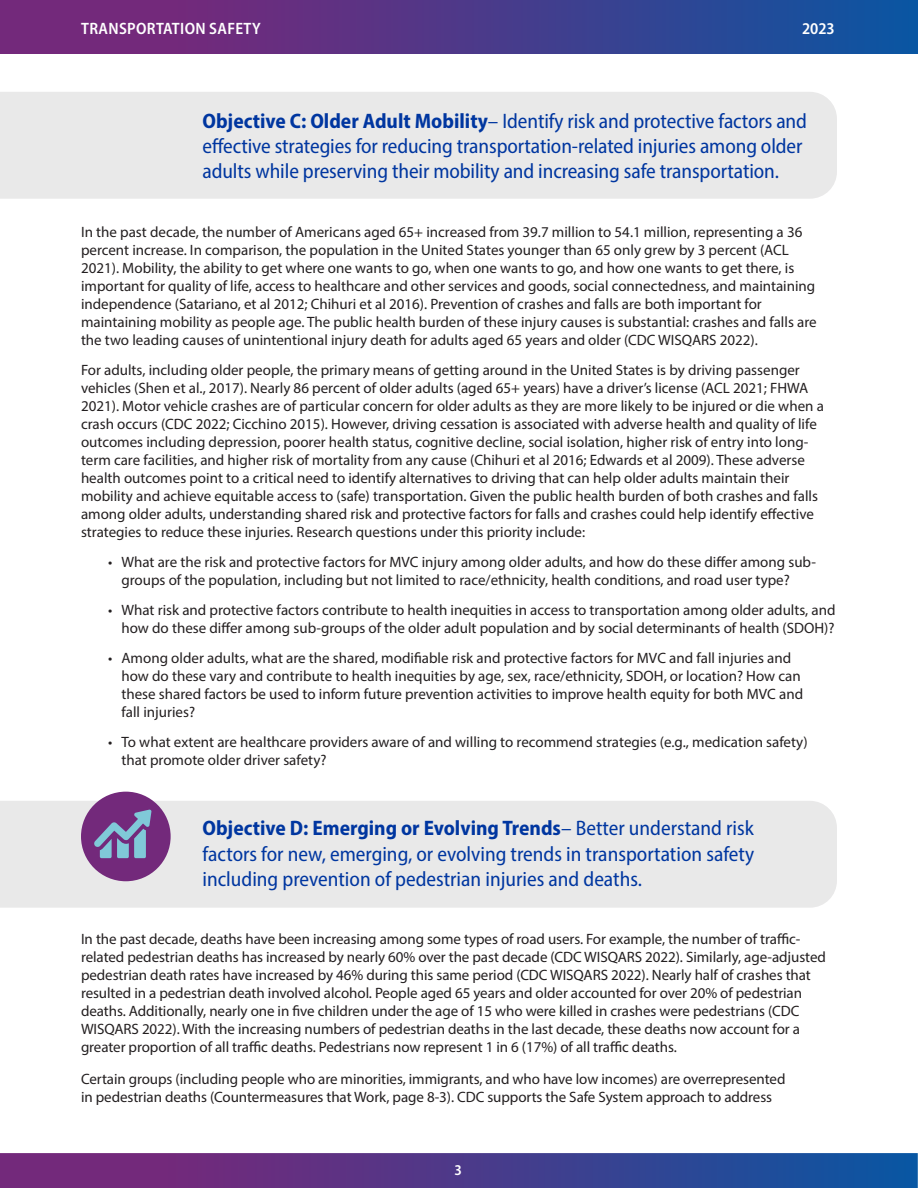
<style>
.page{position:relative;width:918px;height:1188px;background:#fff}
.page>*{position:absolute;margin:0;border:0;box-sizing:border-box;transform-origin:0 0}
.t1{font:semi-condensed 21px/25.2px "Myriad Pro";letter-spacing:-.005em;color:#0036a0}
.t2{font:600 semi-condensed 16.5px "Myriad Pro";letter-spacing:.02em;color:#fff}
.t3{font:15px/18px "Myriad Pro";color:#231f20}
.t4{font:600 semi-condensed 15px "Myriad Pro";color:#fff}
.s1{font-weight:700}
</style>
<div class="page">
<img style="left:0;top:1153px;width:918px;height:35px">
<img style="left:0;top:0;width:918px;height:54px">
<div style="left:0;top:92px;width:837px;height:107px;background:#e9e9e9"></div>
<div style="left:0;top:801px;width:837px;height:107px;background:#e9e9e9"></div>
<div style="left:81px;top:792px;width:90px;height:89px;background:#73297b;border-radius:50%"></div>
<svg style="left:94px;top:809px;width:58px;height:49px"></svg>
<p class="t2" style="left:81px;top:18px;width:181px">TRANSPORTATION SAFETY</p>
<p class="t2" style="left:802px;top:18px;width:34px">2023</p>
<h3 class="t1" style="left:202px;top:108px;width:606px"><span class="s1">Objective C: Older Adult Mobility</span>– Identify risk and protective factors and effective strategies for reducing transportation-related injuries among older adults while preserving their mobility and increasing safe transportation.</h3>
<p class="t3" style="left:81px;top:223px;width:737px">In the past decade, the number of Americans aged 65+ increased from 39.7 million to 54.1 million, representing a 36 percent increase. In comparison, the population in the United States younger than 65 only grew by 3 percent (ACL 2021). Mobility, the ability to get where one wants to go, when one wants to go, and how one wants to get there, is important for quality of life, access to healthcare and other services and goods, social connectedness, and maintaining independence (Satariano, et al 2012; Chihuri et al 2016). Prevention of crashes and falls are both important for maintaining mobility as people age. The public health burden of these injury causes is substantial: crashes and falls are the two leading causes of unintentional injury death for adults aged 65 years and older (CDC WISQARS 2022).</p>
<p class="t3" style="left:81px;top:361px;width:744px">For adults, including older people, the primary means of getting around in the United States is by driving passenger vehicles (Shen et al., 2017). Nearly 86 percent of older adults (aged 65+ years) have a driver’s license (ACL 2021; FHWA 2021). Motor vehicle crashes are of particular concern for older adults as they are more likely to be injured or die when a crash occurs (CDC 2022; Cicchino 2015). However, driving cessation is associated with adverse health and quality of life outcomes including depression, poorer health status, cognitive decline, social isolation, higher risk of entry into long&shy;term care facilities, and higher risk of mortality from any cause (Chihuri et al 2016; Edwards et al 2009). These adverse health outcomes point to a critical need to identify alternatives to driving that can help older adults maintain their mobility and achieve equitable access to (safe) transportation. Given the public health burden of both crashes and falls among older adults, understanding shared risk and protective factors for falls and crashes could help identify effective strategies to reduce these injuries. Research questions under this priority include:</p>
<p class="t3" style="left:122px;top:553px;width:696px;text-indent:-14px">• What are the risk and protective factors for MVC injury among older adults, and how do these differ among sub&shy;groups of the population, including but not limited to race/ethnicity, health conditions, and road user type?</p>
<p class="t3" style="left:108px;top:601px;width:729px;text-align:right">• What risk and protective factors contribute to health inequities in access to transportation among older adults, and how do these differ among sub-groups of the older adult population and by social determinants of health (SDOH)?</p>
<p class="t3" style="left:122px;top:649px;width:683px;text-indent:-14px">• Among older adults, what are the shared, modifiable risk and protective factors for MVC and fall injuries and how do these vary and contribute to health inequities by age, sex, race/ethnicity, SDOH, or location? How can these shared factors be used to inform future prevention activities to improve health equity for both MVC and fall injuries?</p>
<p class="t3" style="left:122px;top:733px;width:688px;text-indent:-14px">• To what extent are healthcare providers aware of and willing to recommend strategies (e.g., medication safety) that promote older driver safety?</p>
<p class="t1" style="left:202px;top:816px;width:553px;text-align:justify"><span class="s1">Objective D: Emerging or Evolving Trends</span>– Better understand risk factors for new, emerging, or evolving trends in transportation safety including prevention of pedestrian injuries and deaths.</p>
<p class="t3" style="left:81px;top:930px;width:746px">In the past decade, deaths have been increasing among some types of road users. For example, the number of traffic&shy;related pedestrian deaths has increased by nearly 60% over the past decade (CDC WISQARS 2022). Similarly, age-adjusted pedestrian death rates have increased by 46% during this same period (CDC WISQARS 2022). Nearly half of crashes that resulted in a pedestrian death involved alcohol. People aged 65 years and older accounted for over 20% of pedestrian deaths. Additionally, nearly one in five children under the age of 15 who were killed in crashes were pedestrians (CDC WISQARS 2022). With the increasing numbers of pedestrian deaths in the last decade, these deaths now account for a greater proportion of all traffic deaths. Pedestrians now represent 1 in 6 (17%) of all traffic deaths.</p>
<p class="t3" style="left:81px;top:1070px;width:706px">Certain groups (including people who are minorities, immigrants, and who have low incomes) are overrepresented in pedestrian deaths (Countermeasures that Work, page 8-3). CDC supports the Safe System approach to address</p>
<p class="t4" style="left:454px;top:1160px;width:9px">3</p>
</div>
